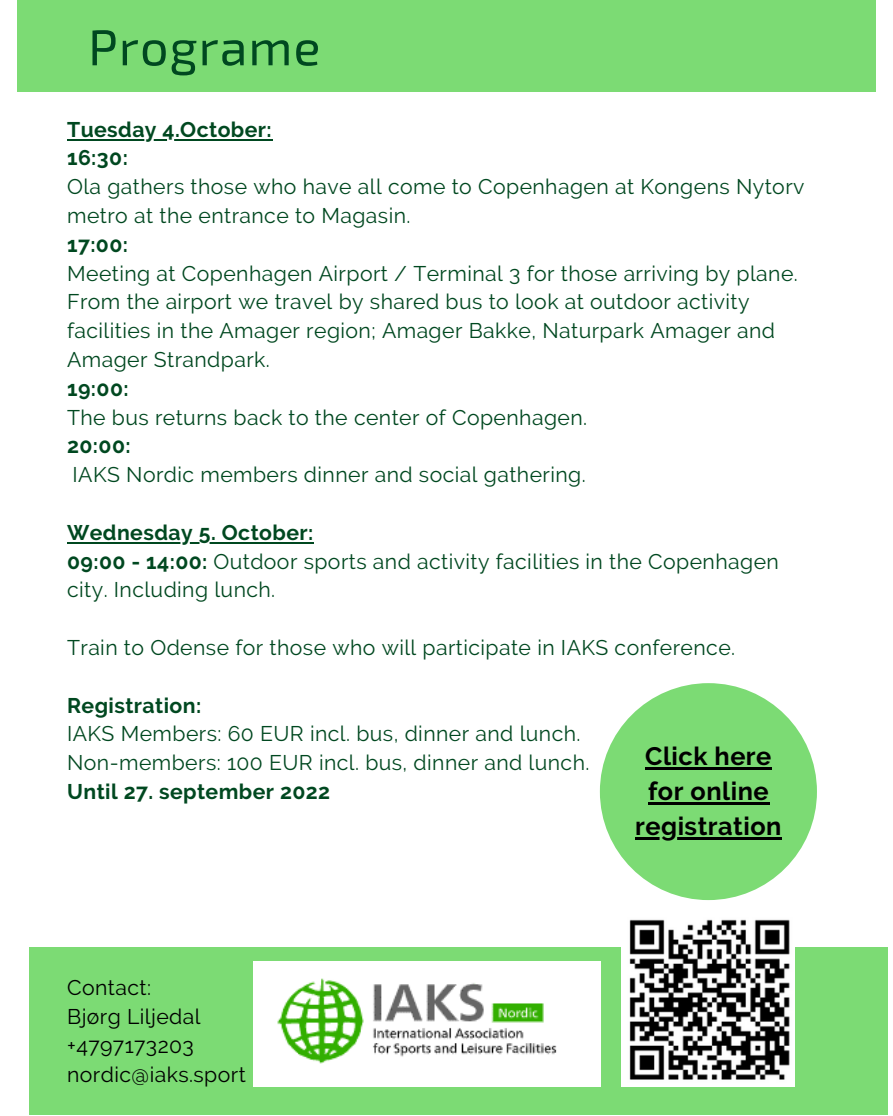
<style>
.page{position:relative;width:893px;height:1116px;background:#fff}
.page>*{position:absolute;margin:0;border:0;box-sizing:border-box;transform-origin:0 0}
.t1{font:50.25px "Exo 2";letter-spacing:.02em;color:#004820}
.t2{font:700 25.35px/34.8px "Raleway";letter-spacing:.02em;color:#000;text-align:center}
.t3{font:21.15px/28.8px "Raleway";letter-spacing:.02em;color:#004820}
.t4{font:700 21.15px/28.8px "Raleway";letter-spacing:.02em;color:#004820}
.t5{font:21.15px/28.8px "Raleway";letter-spacing:.02em;color:#000}
.s1{font-weight:700}
</style>
<div class="page">
<div style="left:17px;top:0;width:858px;height:92px;background:#7cdb74"></div>
<div style="left:30px;top:948px;width:857px;height:167px;background:#7cdb74"></div>
<img style="left:253px;top:962px;width:347px;height:124px">
<div style="left:600px;top:683px;width:216px;height:217px;background:#7cdb74;border-radius:50%"></div>
<hr style="left:645px;top:767px;width:126px;height:3px;background:#000">
<hr style="left:648px;top:802px;width:121px;height:3px;background:#000">
<hr style="left:635px;top:837px;width:147px;height:2px;background:#000">
<hr style="left:67px;top:139px;width:205px;height:1px;background:#004820">
<hr style="left:67px;top:542px;width:126px;height:2px;background:#004820">
<svg style="left:193px;top:542px;width:6px;height:2px"></svg>
<hr style="left:199px;top:542px;width:115px;height:2px;background:#004820">
<img style="left:621px;top:919px;width:173px;height:167px">
<h1 class="t1" style="left:88px;top:15px;width:234px">Programe</h1>
<p class="t4" style="left:67px;top:115px;width:206px">Tuesday 4.October:<br>16:30:</p>
<p class="t3" style="left:67px;top:172px;width:738px">Ola gathers those who have all come to Copenhagen at Kongens Nytorv metro at the entrance to Magasin.</p>
<p class="t4" style="left:67px;top:230px;width:62px">17:00:</p>
<p class="t3" style="left:67px;top:259px;width:732px">Meeting at Copenhagen Airport / Terminal 3 for those arriving by plane.<br>From the airport we travel by shared bus to look at outdoor activity facilities in the Amager region; Amager Bakke, Naturpark Amager and Amager Strandpark.</p>
<p class="t4" style="left:67px;top:374px;width:63px">19:00:</p>
<p class="t3" style="left:67px;top:403px;width:521px">The bus returns back to the center of Copenhagen.</p>
<p class="t4" style="left:67px;top:432px;width:65px">20:00:</p>
<p class="t3" style="left:73px;top:460px;width:514px">IAKS Nordic members dinner and social gathering.</p>
<p class="t3" style="left:67px;top:518px;width:713px"><span class="s1">Wednesday 5. October:<br>09:00 - 14:00:</span> Outdoor sports and activity facilities in the Copenhagen city. Including lunch.</p>
<p class="t3" style="left:67px;top:633px;width:669px">Train to Odense for those who will participate in IAKS conference.</p>
<p class="t4" style="left:67px;top:691px;width:136px">Registration:</p>
<p class="t3" style="left:67px;top:720px;width:524px">IAKS Members: 60 EUR incl. bus, dinner and lunch.<br>Non-members: 100 EUR incl. bus, dinner and lunch.</p>
<p class="t4" style="left:67px;top:777px;width:264px">Until 27. september 2022</p>
<p class="t2" style="left:635px;top:739px;width:148px">Click here for online registration</p>
<p class="t5" style="left:67px;top:974px;width:180px">Contact:<br>Bjørg Liljedal +4797173203 nordic@iaks.sport</p>
</div>
